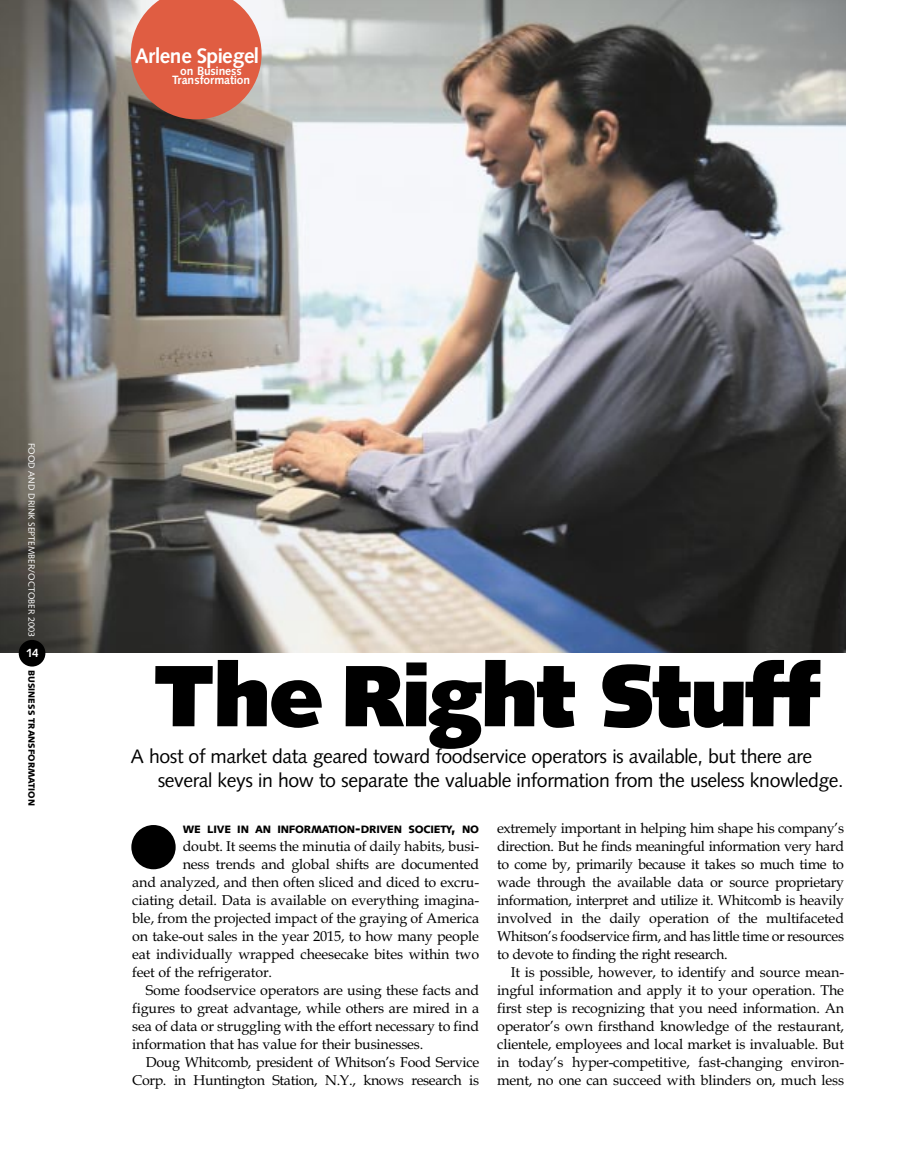
<style>
.page{position:relative;width:905px;height:1161px;background:#fff}
.page>*{position:absolute;margin:0;border:0;box-sizing:border-box;transform-origin:0 0}
.t1{font:900 87px "Syntax";letter-spacing:-.02em;color:#000}
.t2{font:700 21px "Syntax";letter-spacing:-.02em;color:#fff}
.t3{font:19.5px/24px "Syntax";letter-spacing:-.02em;color:#000}
.t4{font:14.25px/18px "Book Antiqua";letter-spacing:-.01em;color:#000;text-align:justify}
.t5{font:700 12px/9px "Syntax";letter-spacing:-.01em;color:#fff;text-align:center}
.t6{font:900 10.65px "Syntax";letter-spacing:-.015em;color:#000}
.t7{font:9px "Syntax";color:#fff}
.t8{font:900 9px "Syntax";color:#000}
.s1{font-size:14.25px}
</style>
<div class="page">
<img style="left:0;top:0;width:846px;height:870px">
<h2 class="t2" style="left:135px;top:47px;width:126px">Arlene Spiegel</h2>
<p class="t5" style="left:172px;top:67px;width:80px">on Business<br>Transformation</p>
<p class="t7" style="left:35px;top:443px;width:196px;rotate:90deg">FOOD AND DRINK SEPTEMBER/OCTOBER 2003</p>
<p class="t8" style="left:35px;top:670px;width:137px;rotate:90deg">BUSINESS TRANSFORMATION</p>
<p class="t5" style="left:26px;top:650px;width:14px">14</p>
<h1 class="t1" style="left:155px;top:660px;width:666px">The Right Stuff</h1>
<h3 class="t3" style="left:158px;top:746px;width:687px;text-indent:-27px">A host of market data geared toward foodservice operators is available, but there are several keys in how to separate the valuable information from the useless knowledge.</h3>
<p class="t6" style="left:182px;top:824px;width:298px">WE LIVE IN AN INFORMATION<span class="s1">-</span>DRIVEN SOCIETY<span class="s1">,</span> NO</p>
<p class="t4" style="left:182px;top:838px;width:298px">doubt. It seems the minutia of daily habits, busi-</p>
<p class="t4" style="left:182px;top:856px;width:298px">ness trends and global shifts are documented</p>
<p class="t4" style="left:132px;top:874px;width:348px">and analyzed, and then often sliced and diced to excru-</p>
<p class="t4" style="left:132px;top:892px;width:348px">ciating detail. Data is available on everything imagina-</p>
<p class="t4" style="left:132px;top:910px;width:348px">ble, from the projected impact of the graying of America</p>
<p class="t4" style="left:132px;top:928px;width:348px">on take-out sales in the year 2015, to how many people</p>
<p class="t4" style="left:132px;top:946px;width:348px">eat individually wrapped cheesecake bites within two</p>
<p class="t4" style="left:132px;top:964px;width:141px">feet of the refrigerator.</p>
<p class="t4" style="left:146px;top:982px;width:335px">Some foodservice operators are using these facts and</p>
<p class="t4" style="left:132px;top:1000px;width:348px">figures to great advantage, while others are mired in a</p>
<p class="t4" style="left:132px;top:1018px;width:348px">sea of data or struggling with the effort necessary to find</p>
<p class="t4" style="left:132px;top:1036px;width:292px">information that has value for their businesses.</p>
<p class="t4" style="left:146px;top:1054px;width:335px">Doug Whitcomb, president of Whitson’s Food Service</p>
<p class="t4" style="left:132px;top:1072px;width:348px">Corp. in Huntington Station, N.Y., knows research is</p>
<p class="t4" style="left:497px;top:820px;width:348px">extremely important in helping him shape his company’s direction. But he finds meaningful information very hard to come by, primarily because it takes so much time to wade through the available data or source proprietary information, interpret and utilize it. Whitcomb is heavily involved in the daily operation of the multifaceted Whitson’s foodservice firm, and has little time or resources to devote to finding the right research.</p>
<p class="t4" style="left:497px;top:964px;width:348px;text-indent:14px">It is possible, however, to identify and source mean&shy;ingful information and apply it to your operation. The first step is recognizing that you need information. An operator’s own firsthand knowledge of the restaurant, clientele, employees and local market is invaluable. But in today’s hyper-competitive, fast-changing environ&shy;ment, no one can succeed with blinders on, much less</p>
</div>
